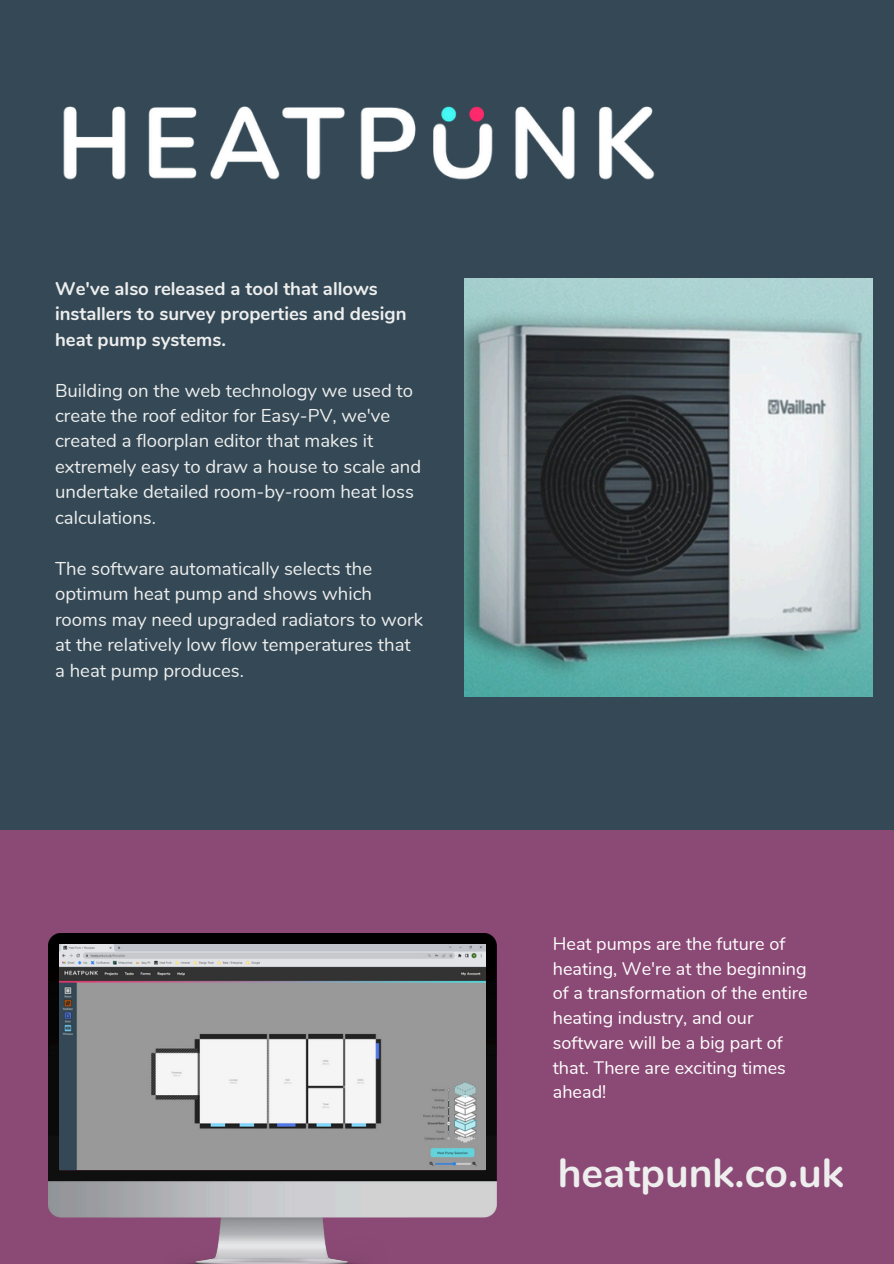
<style>
.page{position:relative;width:894px;height:1264px;background:#fff}
.page>*{position:absolute;margin:0;border:0;box-sizing:border-box;transform-origin:0 0}
.t1{font:700 40.8px "Nunito";color:#eee}
.t2{font:18.45px/25.5px "Nunito";color:#eee}
.t3{font:700 18.45px/25.5px "Nunito";color:#eee}
.t4{font:18px/24.8px "Nunito";color:#fff}
</style>
<div class="page">
<div style="left:0;top:0;width:893px;height:1263px;background:#344955"></div>
<div style="left:0;top:830px;width:893px;height:433px;background:#8b4a75"></div>
<img style="left:464px;top:278px;width:408px;height:418px">
<img style="left:49px;top:933px;width:447px;height:330px">
<img style="left:60px;top:944px;width:425px;height:225px">
<img style="left:63px;top:106px;width:592px;height:74px">
<h2 class="t3" style="left:55px;top:276px;width:353px">We've also released a tool that allows installers to survey properties and design heat pump systems.</h2>
<p class="t2" style="left:55px;top:378px;width:367px">Building on the web technology we used to create the roof editor for Easy-PV, we've created a floorplan editor that makes it extremely easy to draw a house to scale and undertake detailed room-by-room heat loss calculations.</p>
<p class="t2" style="left:55px;top:556px;width:369px">The software automatically selects the optimum heat pump and shows which rooms may need upgraded radiators to work at the relatively low flow temperatures that a heat pump produces.</p>
<p class="t4" style="left:552px;top:931px;width:256px">Heat pumps are the future of heating, We're at the beginning of a transformation of the entire heating industry, and our software will be a big part of that. There are exciting times ahead!</p>
<h1 class="t1" style="left:557px;top:1145px;width:287px">heatpunk.co.uk</h1>
</div>
